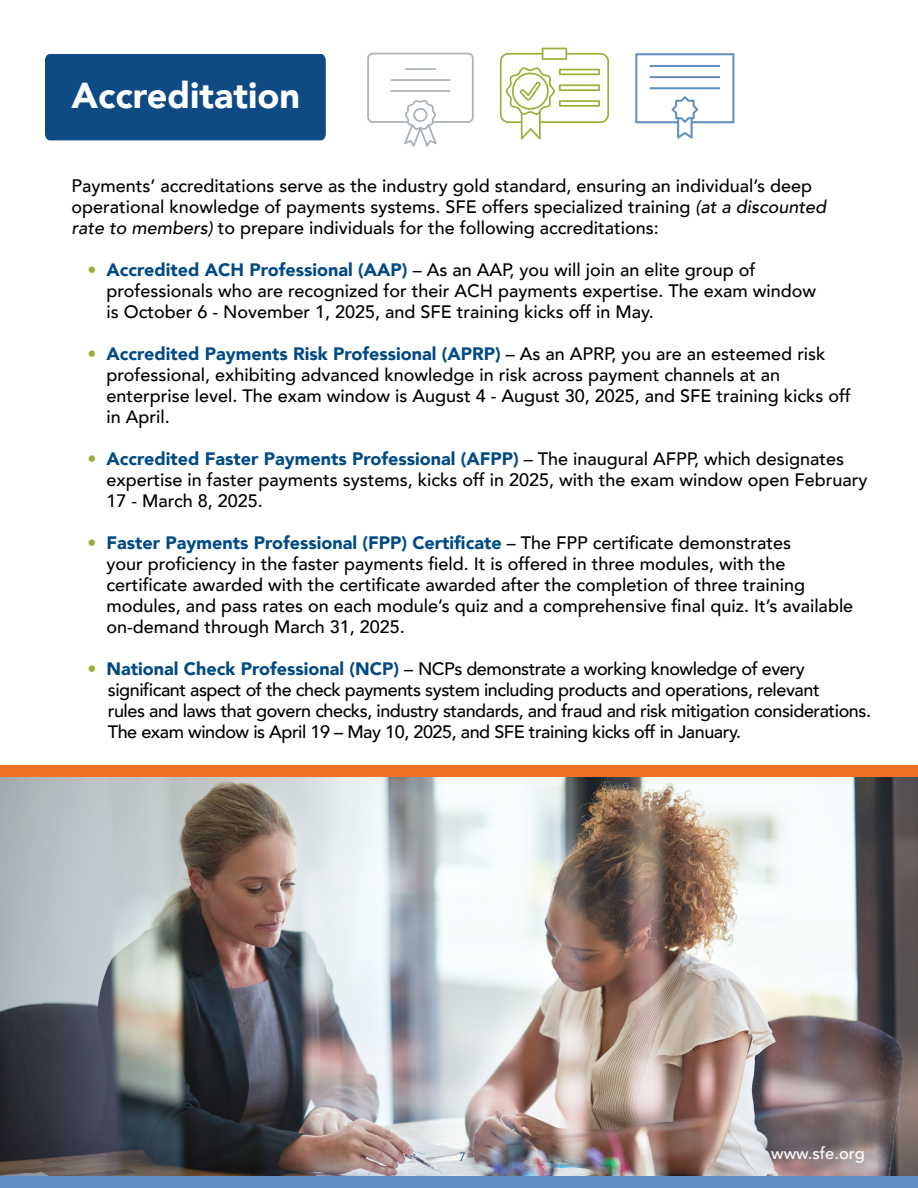
<style>
.page{position:relative;width:918px;height:1188px;background:#fff}
.page>*{position:absolute;margin:0;border:0;box-sizing:border-box;transform-origin:0 0}
.t1{font:900 36px "Avenir";color:#fff}
.t2{font:500 18px/21px "Avenir";color:#000}
.t3{font:500 18px/21px "Avenir";letter-spacing:-.025em;color:#000}
.t4{font:500 16.5px "Avenir";color:#fff}
.t5{font:12px "Avenir";color:#004a85}
.s1{font-style:italic}
.s2{font-weight:900;color:#96b137}
.s3{font-weight:900;color:#004a85}
</style>
<div class="page">
<img style="left:0;top:777px;width:918px;height:400px">
<div style="left:45px;top:54px;width:281px;height:86px;background:#0e4b85"></div>
<svg style="left:367px;top:53px;width:107px;height:94px"></svg>
<svg style="left:500px;top:48px;width:109px;height:92px"></svg>
<svg style="left:635px;top:53px;width:99px;height:86px"></svg>
<hr style="left:650px;top:65px;width:70px;height:2px;background:#5f8ec1">
<hr style="left:650px;top:76px;width:70px;height:2px;background:#5f8ec1">
<hr style="left:650px;top:87px;width:70px;height:2px;background:#5f8ec1">
<div style="left:0;top:1177px;width:918px;height:11px;background:#5f8dc1"></div>
<div style="left:0;top:765px;width:918px;height:12px;background:#f27026"></div>
<h1 class="t1" style="left:71px;top:64px;width:230px">Accreditation</h1>
<p class="t2" style="left:71px;top:174px;width:756px">Payments’ accreditations serve as the industry gold standard, ensuring an individual’s deep operational knowledge of payments systems. SFE offers specialized training <span class="s1">(at a discounted rate to members)</span> to prepare individuals for the following accreditations:</p>
<p class="t2" style="left:106px;top:258px;width:711px;text-indent:-19px"><span class="s2">•</span> <span class="s3">Accredited ACH Professional (AAP)</span> – As an AAP, you will join an elite group of professionals who are recognized for their ACH payments expertise. The exam window is October 6 - November 1, 2025, and SFE training kicks off in May.</p>
<p class="t2" style="left:106px;top:342px;width:746px;text-indent:-19px"><span class="s2">•</span> <span class="s3">Accredited Payments Risk Professional (APRP)</span> – As an APRP, you are an esteemed risk professional, exhibiting advanced knowledge in risk across payment channels at an enterprise level. The exam window is August 4 - August 30, 2025, and SFE training kicks off in April.</p>
<p class="t2" style="left:106px;top:447px;width:763px;text-indent:-19px"><span class="s2">•</span> <span class="s3">Accredited Faster Payments Professional (AFPP)</span> – The inaugural AFPP, which designates expertise in faster payments systems, kicks off in 2025, with the exam window open February<br>17 - March 8, 2025.</p>
<p class="t2" style="left:106px;top:531px;width:748px;text-indent:-19px"><span class="s2">•</span> <span class="s3">Faster Payments Professional (FPP) Certificate</span> – The FPP certificate demonstrates<br>your proficiency in the faster payments field. It is offered in three modules, with the certificate awarded with the certificate awarded after the completion of three training modules, and pass rates on each module’s quiz and a comprehensive final quiz. It’s available on-demand through March 31, 2025.</p>
<p class="t3" style="left:108px;top:657px;width:765px;text-indent:-20px"><span class="s2">•</span> <span class="s3">National Check Professional (NCP)</span> – NCPs demonstrate a working knowledge of every significant aspect of the check payments system including products and operations, relevant<br>rules and laws that govern checks, industry standards, and fraud and risk mitigation considerations.<br>The exam window is April 19 – May 10, 2025, and SFE training kicks off in January.</p>
<p class="t5" style="left:459px;top:1149px;width:8px">7</p>
<p class="t4" style="left:771px;top:1139px;width:95px">www.sfe.org</p>
</div>
